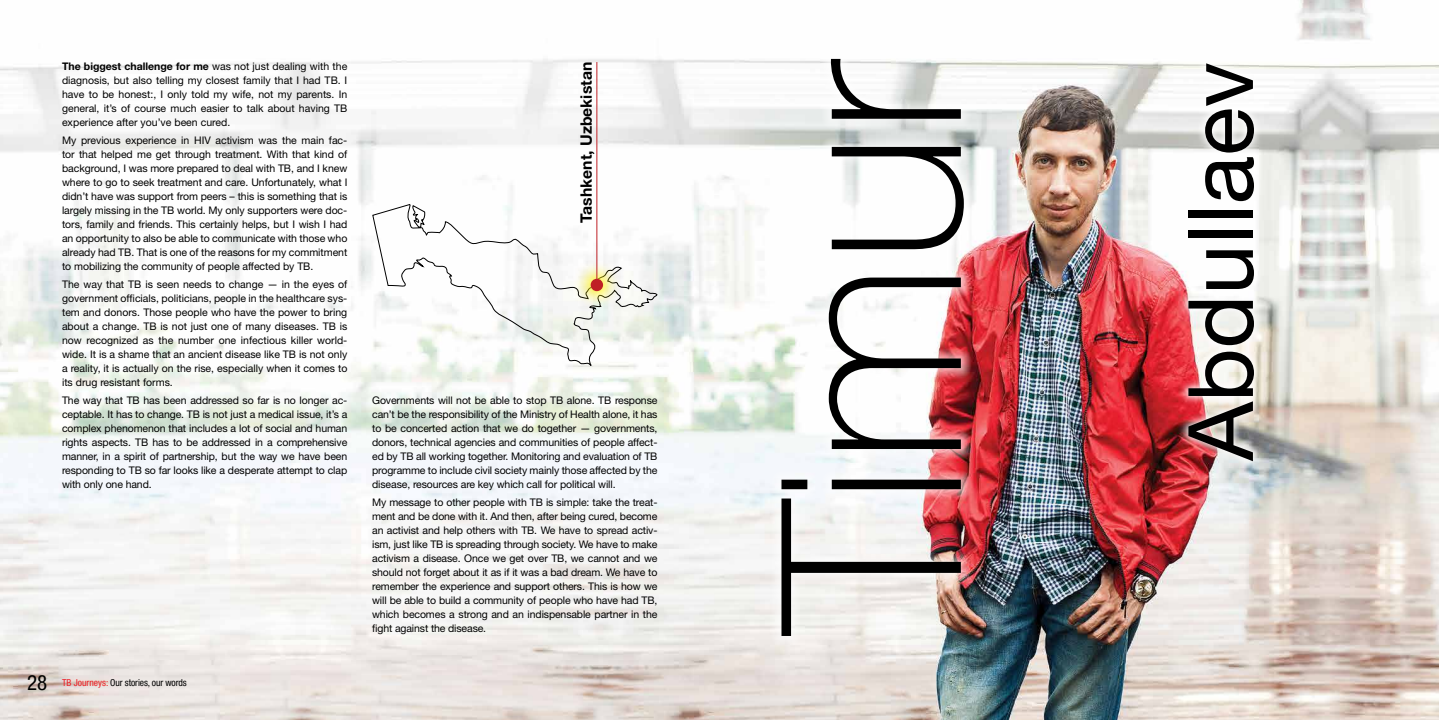
<style>
.page{position:relative;width:1439px;height:720px;background:#fff}
.page>*{position:absolute;margin:0;border:0;box-sizing:border-box;transform-origin:0 0}
.t1{font:100 251.12px "Helvetica Neue LT Std";color:#000}
.t2{font:90.3px "Helvetica Neue LT Std";color:#000}
.t3{font:condensed 21px "Helvetica Neue LT Std";color:#000}
.t4{font:700 15.75px "Helvetica Neue LT Std";color:#000}
.t5{font:10.5px/14px "Helvetica Neue LT Std";letter-spacing:-.01em;color:#000;text-align:justify}
.t6{font:condensed 9.62px "Helvetica Neue LT Std";letter-spacing:-.01em;color:#000}
.s1{font-weight:700}
.s2{color:#ed1d24}
</style>
<div class="page">
<img style="left:0;top:0;width:1439px;height:719px">
<svg style="left:771px;top:48px;width:203px;height:598px"></svg>
<svg style="left:1178px;top:54px;width:85px;height:416px"></svg>
<svg style="left:372px;top:203px;width:286px;height:166px"></svg>
<svg style="left:573px;top:261px;width:48px;height:48px"></svg>
<svg style="left:590px;top:278px;width:13px;height:13px"></svg>
<hr style="left:596px;top:62px;width:1px;height:223px;background:#bf2026">
<p class="t5" style="left:62px;top:59px;width:287px"><span class="s1">The biggest challenge for me</span> was not just dealing with the diagnosis, but also telling my closest family that I had TB. I have to be honest:, I only told my wife, not my parents. In general, it’s of course much easier to talk about having TB experience after you’ve been cured.</p>
<p class="t5" style="left:62px;top:133px;width:287px">My previous experience in HIV activism was the main fac&shy;tor that helped me get through treatment. With that kind of background, I was more prepared to deal with TB, and I knew where to go to seek treatment and care. Unfortunately, what I didn’t have was support from peers – this is something that is largely missing in the TB world. My only supporters were doc&shy;tors, family and friends. This certainly helps, but I wish I had an opportunity to also be able to communicate with those who already had TB. That is one of the reasons for my commitment to mobilizing the community of people affected by TB.</p>
<p class="t5" style="left:62px;top:277px;width:287px">The way that TB is seen needs to change — in the eyes of government officials, politicians, people in the healthcare sys&shy;tem and donors. Those people who have the power to bring about a change. TB is not just one of many diseases. TB is now recognized as the number one infectious killer world&shy;wide. It is a shame that an ancient disease like TB is not only a reality, it is actually on the rise, especially when it comes to its drug resistant forms.</p>
<p class="t5" style="left:62px;top:392px;width:287px">The way that TB has been addressed so far is no longer ac&shy;ceptable. It has to change. TB is not just a medical issue, it’s a complex phenomenon that includes a lot of social and human rights aspects. TB has to be addressed in a comprehensive manner, in a spirit of partnership, but the way we have been responding to TB so far looks like a desperate attempt to clap with only one hand.</p>
<h3 class="t3" style="left:27px;top:670px;width:22px">28</h3>
<p class="t6" style="left:62px;top:677px;width:126px"><span class="s2">TB Journeys:</span> Our stories, our words</p>
<h3 class="t4" style="left:576px;top:222px;width:162px;rotate:-90deg">Tashkent, Uzbekistan</h3>
<p class="t5" style="left:372px;top:393px;width:287px">Governments will not be able to stop TB alone. TB response can’t be the responsibility of the Ministry of Health alone, it has to be concerted action that we do together — governments, donors, technical agencies and communities of people affect&shy;ed by TB all working together. Monitoring and evaluation of TB programme to include civil society mainly those affected by the disease, resources are key which call for political will.</p>
<p class="t5" style="left:372px;top:495px;width:287px">My message to other people with TB is simple: take the treat&shy;ment and be done with it. And then, after being cured, become an activist and help others with TB. We have to spread activ&shy;ism, just like TB is spreading through society. We have to make activism a disease. Once we get over TB, we cannot and we should not forget about it as if it was a bad dream. We have to remember the experience and support others. This is how we will be able to build a community of people who have had TB, which becomes a strong and an indispensable partner in the fight against the disease.</p>
<h1 class="t1" style="left:728px;top:632px;width:575px;rotate:-90deg">Timur</h1>
<h2 class="t2" style="left:1167px;top:460px;width:400px;rotate:-90deg">Abdullaev</h2>
</div>
